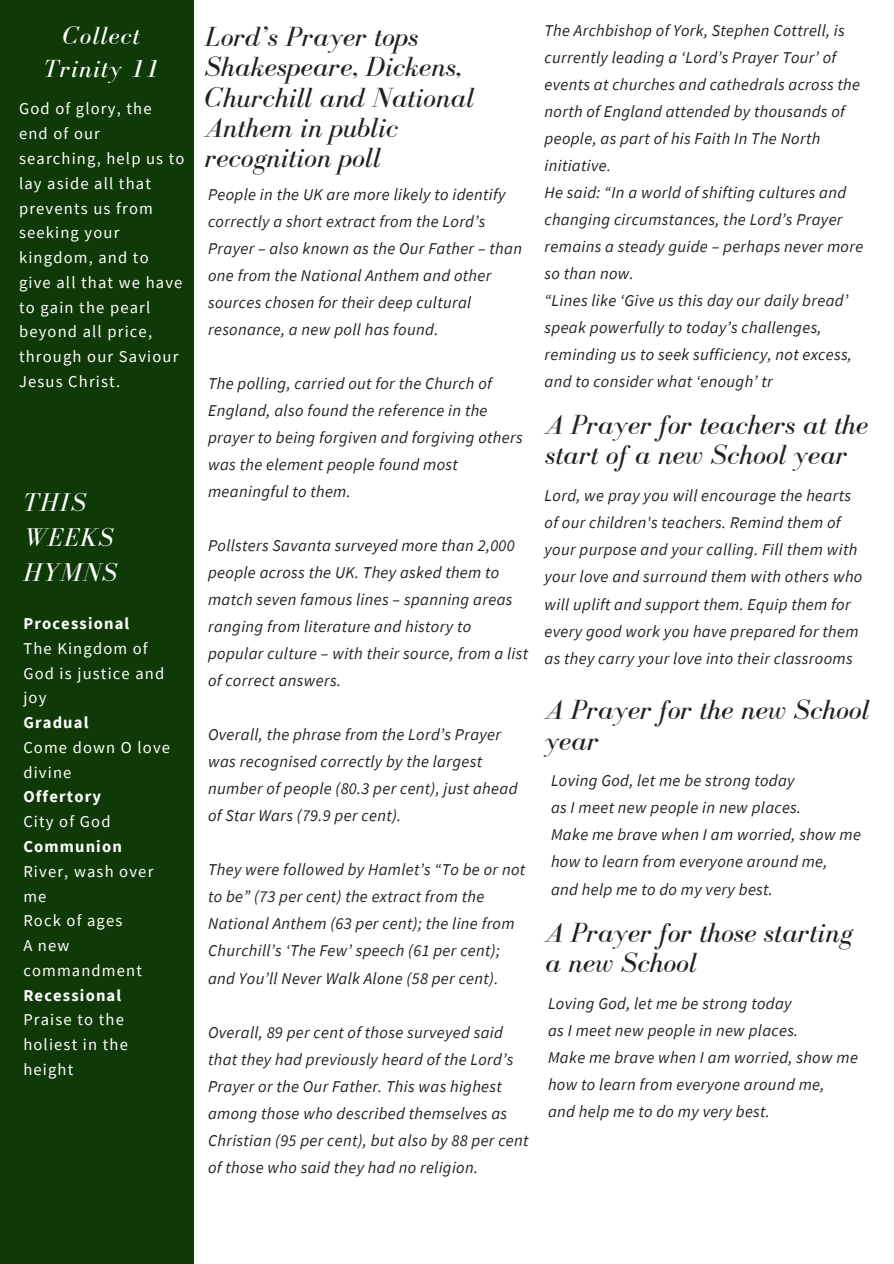
<style>
.page{position:relative;width:894px;height:1264px;background:#fff}
.page>*{position:absolute;margin:0;border:0;box-sizing:border-box;transform-origin:0 0}
.t1{font:italic 28.5px/30.5px "Bodoni FLF";color:#222}
.t2{font:italic 26.55px/35px "Bodoni FLF";letter-spacing:.04em;color:#fff}
.t3{font:italic 25.5px/32.7px "Bodoni FLF";letter-spacing:.04em;color:#fff;text-align:center}
.t4{font:italic 16.5px/27px "Source Sans Pro";letter-spacing:.02em;color:#222}
.t5{font:16.5px/24.8px "Source Sans Pro";letter-spacing:.07em;color:#fff}
.t6{font:700 16.5px "Source Sans Pro";letter-spacing:.07em;color:#fff}
</style>
<div class="page">
<div style="left:0;top:0;width:193px;height:1263px;background:#0f3906"></div>
<h3 class="t3" style="left:44px;top:19px;width:116px">Collect<br>Trinity 11</h3>
<p class="t5" style="left:19px;top:96px;width:167px">God of glory, the<br>end of our searching, help us to lay aside all that prevents us from seeking your kingdom, and to give all that we have to gain the pearl beyond all price, through our Saviour<br>Jesus Christ.</p>
<h2 class="t2" style="left:23px;top:484px;width:95px">THIS<br>WEEKS<br>HYMNS</h2>
<p class="t6" style="left:23px;top:613px;width:107px">Processional</p>
<p class="t5" style="left:23px;top:635px;width:142px">The Kingdom of<br>God is justice and joy</p>
<p class="t6" style="left:23px;top:712px;width:67px">Gradual</p>
<p class="t5" style="left:23px;top:734px;width:148px">Come down O love divine</p>
<p class="t6" style="left:23px;top:786px;width:79px">Offertory</p>
<p class="t5" style="left:23px;top:809px;width:89px">City of God</p>
<p class="t6" style="left:23px;top:835px;width:100px">Communion</p>
<p class="t5" style="left:23px;top:858px;width:131px">River, wash over me<br>Rock of ages<br>A new commandment</p>
<p class="t6" style="left:23px;top:984px;width:99px">Recessional</p>
<p class="t5" style="left:23px;top:1007px;width:106px">Praise to the holiest in the height</p>
<h1 class="t1" style="left:205px;top:21px;width:271px">Lord’s Prayer tops<br>Shakespeare, Dickens,<br>Churchill and National<br>Anthem in public recognition poll</h1>
<p class="t4" style="left:544px;top:16px;width:320px">The Archbishop of York, Stephen Cottrell, is currently leading a ‘Lord’s Prayer Tour’ of events at churches and cathedrals across the north of England attended by thousands of people, as part of his Faith In The North initiative.<br>He said: “In a world of shifting cultures and changing circumstances, the Lord’s Prayer remains a steady guide – perhaps never more so than now.<br>“Lines like ‘Give us this day our daily bread’ speak powerfully to today’s challenges, reminding us to seek sufficiency, not excess, and to consider what ‘enough’ tr</p>
<h1 class="t1" style="left:545px;top:409px;width:324px">A Prayer for teachers at the start of a new School year</h1>
<p class="t4" style="left:544px;top:482px;width:319px">Lord, we pray you will encourage the hearts of our children's teachers. Remind them of your purpose and your calling. Fill them with your love and surround them with others who will uplift and support them. Equip them for every good work you have prepared for them as they carry your love into their classrooms</p>
<h1 class="t1" style="left:545px;top:694px;width:326px">A Prayer for the new School year</h1>
<p class="t4" style="left:551px;top:767px;width:311px">Loving God, let me be strong today<br>as I meet new people in new places.<br>Make me brave when I am worried, show me how to learn from everyone around me,<br>and help me to do my very best.</p>
<h1 class="t1" style="left:545px;top:916px;width:309px">A Prayer for those starting a new School</h1>
<p class="t4" style="left:548px;top:989px;width:311px">Loving God, let me be strong today<br>as I meet new people in new places.<br>Make me brave when I am worried, show me how to learn from everyone around me,<br>and help me to do my very best.</p>
<p class="t4" style="left:208px;top:180px;width:315px">People in the UK are more likely to identify correctly a short extract from the Lord’s Prayer – also known as the Our Father – than one from the National Anthem and other sources chosen for their deep cultural resonance, a new poll has found.</p>
<p class="t4" style="left:208px;top:369px;width:316px">The polling, carried out for the Church of England, also found the reference in the prayer to being forgiven and forgiving others was the element people found most meaningful to them.</p>
<p class="t4" style="left:208px;top:532px;width:321px">Pollsters Savanta surveyed more than 2,000 people across the UK. They asked them to match seven famous lines – spanning areas ranging from literature and history to popular culture – with their source, from a list of correct answers.</p>
<p class="t4" style="left:208px;top:721px;width:311px">Overall, the phrase from the Lord’s Prayer was recognised correctly by the largest number of people (80.3 per cent), just ahead of Star Wars (79.9 per cent).</p>
<p class="t4" style="left:208px;top:856px;width:318px">They were followed by Hamlet’s “To be or not to be” (73 per cent) the extract from the National Anthem (63 per cent); the line from Churchill’s ‘The Few’ speech (61 per cent); and You’ll Never Walk Alone (58 per cent).</p>
<p class="t4" style="left:208px;top:1018px;width:322px">Overall, 89 per cent of those surveyed said that they had previously heard of the Lord’s Prayer or the Our Father. This was highest among those who described themselves as Christian (95 per cent), but also by 88 per cent of those who said they had no religion.</p>
</div>
